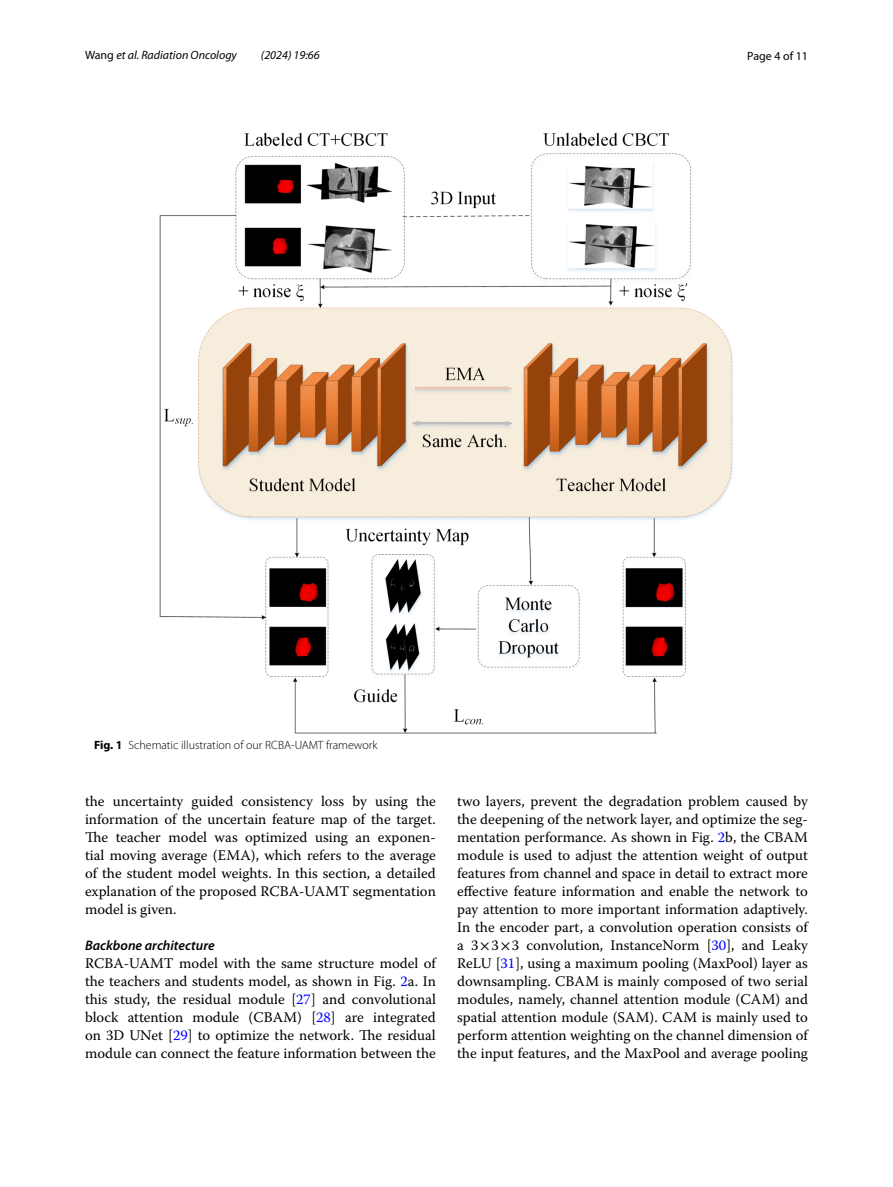
<style>
.page{position:relative;width:893px;height:1187px;background:#fff}
.page>*{position:absolute;margin:0;border:0;box-sizing:border-box;transform-origin:0 0}
.t1{font:14.7px/18px "Warnock Pro";color:#000;text-align:justify}
.t2{font:italic 600 13.8px "Myriad Pro";color:#000}
.t3{font:300 12px "Myriad Pro";color:#000}
.t4{font:italic 12px "Myriad Pro";color:#000}
.t5{font:12px "Myriad Pro";color:#000}
.s1{font-style:normal}
.s2{font-weight:700}
.s3{color:#00f}
.s4{font-family:"STIX"}
</style>
<div class="page">
<img style="left:159px;top:133px;width:574px;height:600px">
<p class="t4" style="left:85px;top:48px;width:153px"><span class="s1">Wang</span> et al. Radiation Oncology</p>
<p class="t4" style="left:261px;top:48px;width:60px">(2024) 19:66</p>
<p class="t5" style="left:747px;top:48px;width:62px">Page 4 of 11</p>
<p class="t3" style="left:94px;top:738px;width:285px"><span class="s2">Fig. 1</span> Schematic illustration of our RCBA-UAMT framework</p>
<p class="t1" style="left:85px;top:791px;width:352px">the uncertainty guided consistency loss by using the information of the uncertain feature map of the target.<br>The teacher model was optimized using an exponen&shy;tial moving average (EMA), which refers to the average of the student model weights. In this section, a detailed explanation of the proposed RCBA-UAMT segmentation model is given.</p>
<p class="t2" style="left:85px;top:936px;width:131px">Backbone architecture</p>
<p class="t1" style="left:85px;top:953px;width:352px">RCBA-UAMT model with the same structure model of the teachers and students model, as shown in Fig. <span class="s3">2</span>a. In this study, the residual module [<span class="s3">27</span>] and convolutional block attention module (CBAM) [<span class="s3">28</span>] are integrated on 3D UNet [<span class="s3">29</span>] to optimize the network. The residual module can connect the feature information between the</p>
<p class="t1" style="left:457px;top:791px;width:352px">two layers, prevent the degradation problem caused by the deepening of the network layer, and optimize the seg&shy;mentation performance. As shown in Fig. <span class="s3">2</span>b, the CBAM module is used to adjust the attention weight of output features from channel and space in detail to extract more effective feature information and enable the network to pay attention to more important information adaptively.<br>In the encoder part, a convolution operation consists of a 3<span class="s4">×</span>3<span class="s4">×</span>3 convolution, InstanceNorm [<span class="s3">30</span>], and Leaky ReLU [<span class="s3">31</span>], using a maximum pooling (MaxPool) layer as downsampling. CBAM is mainly composed of two serial modules, namely, channel attention module (CAM) and spatial attention module (SAM). CAM is mainly used to perform attention weighting on the channel dimension of the input features, and the MaxPool and average pooling</p>
</div>
